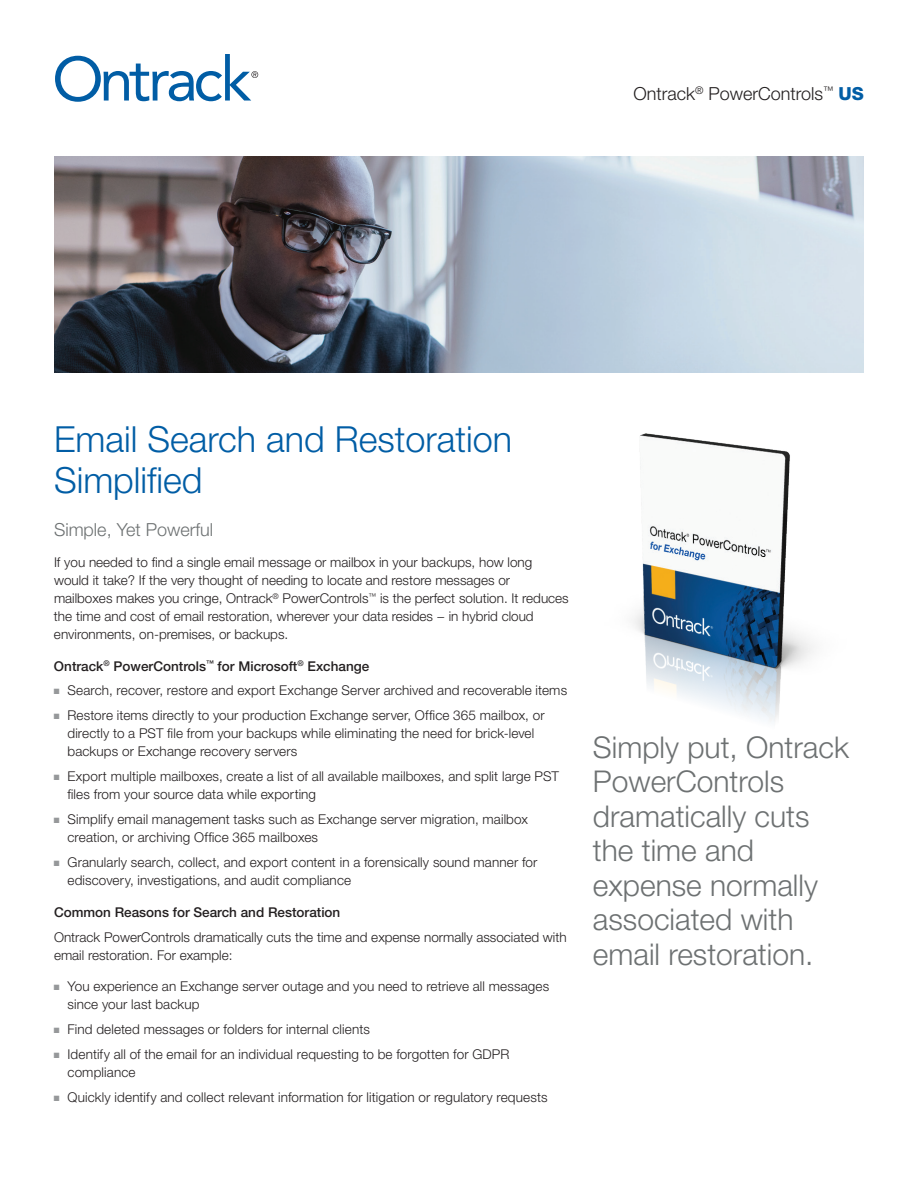
<style>
.page{position:relative;width:918px;height:1188px;background:#fff}
.page>*{position:absolute;margin:0;border:0;box-sizing:border-box;transform-origin:0 0}
.t1{font:300 36px/40.5px "Helvetica Neue LT Std";color:#015da5}
.t2{font:300 30px/34.5px "Helvetica Neue LT Std";color:#6d7172}
.t3{font:300 18px "Helvetica Neue LT Std";color:#231f20}
.t4{font:300 18px "Helvetica Neue LT Std";color:#6d7172}
.t5{font:300 13.5px/18px "Helvetica Neue LT Std";letter-spacing:.01em;color:#231f20}
.t6{font:500 13.5px "Helvetica Neue LT Std";color:#231f20}
.s1{font-weight:800;color:#015da5}
.s2{font-weight:500}
</style>
<div class="page">
<svg style="left:55px;top:54px;width:203px;height:48px"></svg>
<img style="left:633px;top:433px;width:181px;height:289px">
<img style="left:54px;top:157px;width:810px;height:216px">
<h3 class="t3" style="left:633px;top:83px;width:232px">Ontrack<sup>®</sup> PowerControls<sup>™</sup> <span class="s1">US</span></h3>
<h1 class="t1" style="left:54px;top:418px;width:460px">Email Search and Restoration<br>Simplified</h1>
<h3 class="t4" style="left:54px;top:518px;width:161px">Simple, Yet Powerful</h3>
<p class="t5" style="left:54px;top:553px;width:516px">If you needed to find a single email message or mailbox in your backups, how long would it take? If the very thought of needing to locate and restore messages or mailboxes makes you cringe, Ontrack<sup>®</sup> PowerControls<sup>™</sup> is the perfect solution. It reduces the time and cost of email restoration, wherever your data resides − in hybrid cloud environments, on-premises, or backups.</p>
<p class="t5" style="left:68px;top:653px;width:501px;line-height:24.9px;text-indent:-14px"><span class="s2">Ontrack</span><sup>®</sup> <span class="s2">PowerControls</span><sup>™</sup> <span class="s2">for Microsoft</span><sup>®</sup> <span class="s2">Exchange<br></span>Search, recover, restore and export Exchange Server archived and recoverable items<br>Restore items directly to your production Exchange server, Office 365 mailbox, or</p>
<p class="t5" style="left:68px;top:724px;width:468px">directly to a PST file from your backups while eliminating the need for brick-level backups or Exchange recovery servers</p>
<p class="t5" style="left:68px;top:767px;width:493px">Export multiple mailboxes, create a list of all available mailboxes, and split large PST files from your source data while exporting</p>
<p class="t5" style="left:68px;top:810px;width:462px">Simplify email management tasks such as Exchange server migration, mailbox creation, or archiving Office 365 mailboxes</p>
<p class="t5" style="left:68px;top:853px;width:471px">Granularly search, collect, and export content in a forensically sound manner for ediscovery, investigations, and audit compliance</p>
<p class="t6" style="left:54px;top:904px;width:288px">Common Reasons for Search and Restoration</p>
<p class="t5" style="left:54px;top:928px;width:514px">Ontrack PowerControls dramatically cuts the time and expense normally associated with email restoration. For example:</p>
<p class="t5" style="left:68px;top:977px;width:483px">You experience an Exchange server outage and you need to retrieve all messages since your last backup</p>
<p class="t5" style="left:68px;top:1017px;width:443px;line-height:25px">Find deleted messages or folders for internal clients<br>Identify all of the email for an individual requesting to be forgotten for GDPR</p>
<p class="t5" style="left:68px;top:1060px;width:482px;line-height:25px">compliance<br>Quickly identify and collect relevant information for litigation or regulatory requests</p>
<h2 class="t2" style="left:593px;top:729px;width:258px">Simply put, Ontrack<br>PowerControls dramatically cuts the time and expense normally associated with email restoration.</h2>
</div>
